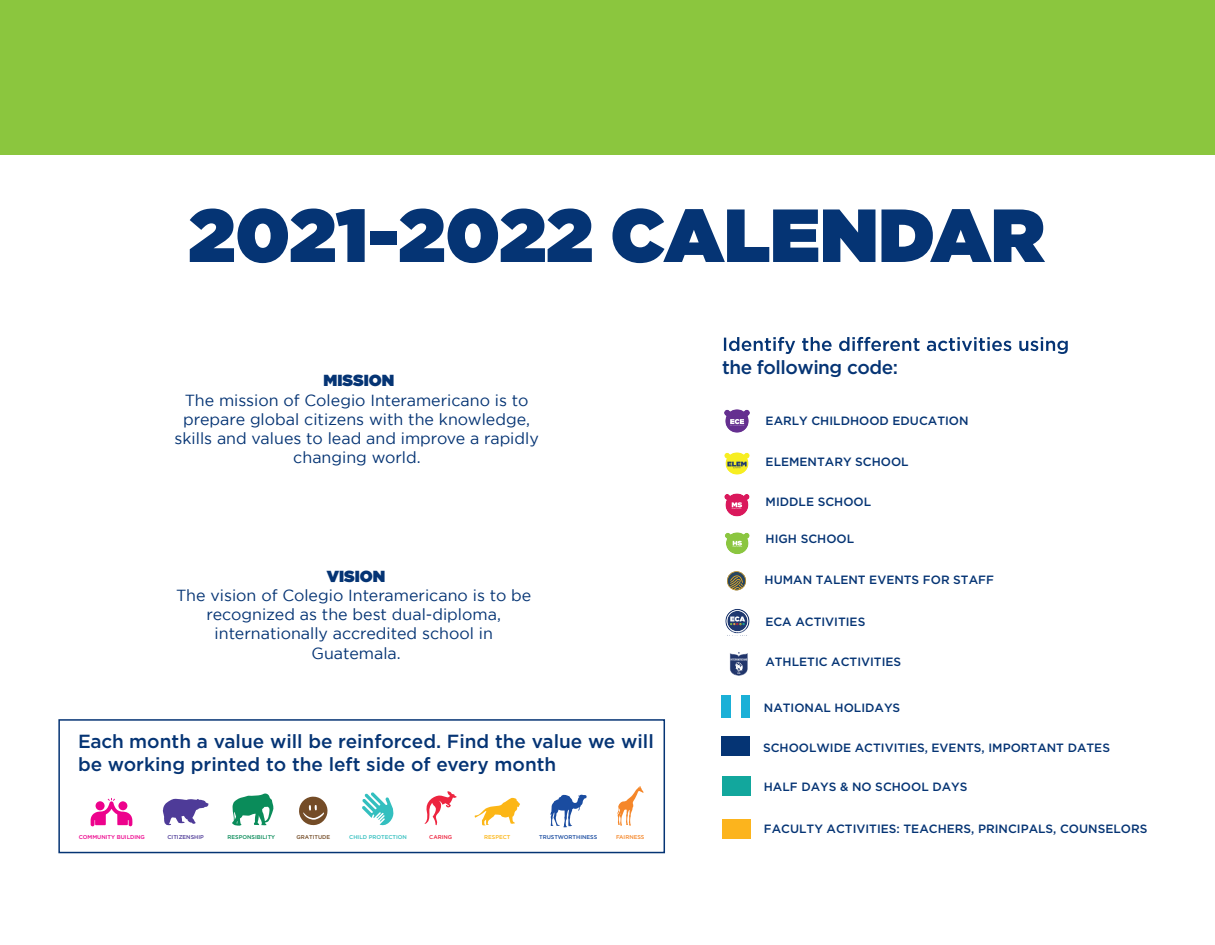
<style>
.page{position:relative;width:1215px;height:945px;background:#fff}
.page>*{position:absolute;margin:0;border:0;box-sizing:border-box;transform-origin:0 0}
.t1{font:900 75px "Gotham";color:#053474}
.t2{font:500 19.05px/22.8px "Gotham";color:#053474}
.t3{font:500 19.05px "Gotham";letter-spacing:-.025em;color:#053474}
.t4{font:16.05px/19.2px "Gotham";color:#053474;text-align:center}
.t5{font:900 16.05px "Gotham";color:#053474}
.t6{font:500 12px "Gotham";color:#053474}
.t7{font:500 5.55px "Gotham";color:#ed028c}
.t8{font:500 5.55px "Gotham";color:#33bfbf}
.t9{font:500 5.55px "Gotham";color:#1a4ca0}
.t10{font:500 5.55px "Gotham";color:#0a8c5a}
.t11{font:500 5.55px "Gotham";color:#4e3b98}
.t12{font:500 5.55px "Gotham";color:#744c27}
.t13{font:500 5.55px "Gotham";color:#f5872a}
.t14{font:500 5.55px "Gotham";color:#fcb616}
.t15{font:500 5.55px "Gotham";color:#ed243f}
</style>
<div class="page">
<div style="left:0;top:0;width:1215px;height:155px;background:#8bc63e"></div>
<svg style="left:727px;top:571px;width:19px;height:19px"></svg>
<img style="left:729px;top:652px;width:19px;height:24px">
<svg style="left:724px;top:337px;width:344px;height:17px"></svg>
<div style="left:58px;top:719px;width:607px;height:134px;border:2px solid #053474"></div>
<div style="left:741px;top:695px;width:9px;height:23px;background:#1bb0d7"></div>
<div style="left:722px;top:695px;width:9px;height:23px;background:#1bb0d7"></div>
<div style="left:722px;top:736px;width:28px;height:20px;background:#053474"></div>
<div style="left:722px;top:777px;width:29px;height:19px;background:#12a79d"></div>
<div style="left:722px;top:820px;width:29px;height:19px;background:#fcb41d"></div>
<svg style="left:163px;top:799px;width:46px;height:26px"></svg>
<svg style="left:425px;top:791px;width:32px;height:34px"></svg>
<svg style="left:617px;top:786px;width:27px;height:40px"></svg>
<svg style="left:474px;top:798px;width:46px;height:28px"></svg>
<svg style="left:232px;top:793px;width:42px;height:33px"></svg>
<svg style="left:550px;top:795px;width:37px;height:32px"></svg>
<svg style="left:90px;top:798px;width:42px;height:28px"></svg>
<svg style="left:362px;top:792px;width:32px;height:34px"></svg>
<svg style="left:299px;top:796px;width:29px;height:30px"></svg>
<img style="left:725px;top:609px;width:25px;height:27px">
<img style="left:725px;top:532px;width:25px;height:22px">
<img style="left:724px;top:493px;width:26px;height:24px">
<img style="left:724px;top:452px;width:26px;height:23px">
<img style="left:724px;top:409px;width:26px;height:24px">
<h1 class="t1" style="left:188px;top:182px;width:858px">2021-2022 CALENDAR</h1>
<h3 class="t5" style="left:324px;top:369px;width:72px">MISSION</h3>
<h3 class="t4" style="left:174px;top:390px;width:366px">The mission of Colegio Interamericano is to prepare global citizens with the knowledge, skills and values to lead and improve a rapidly changing world.</h3>
<h3 class="t5" style="left:327px;top:564px;width:60px">VISION</h3>
<h3 class="t4" style="left:176px;top:585px;width:357px">The vision of Colegio Interamericano is to be recognized as the best dual-diploma, internationally accredited school in Guatemala.</h3>
<h2 class="t2" style="left:78px;top:730px;width:577px">Each month a value will be reinforced. Find the value we will be working printed to the left side of every month</h2>
<p class="t7" style="left:79px;top:833px;width:68px">COMMUNITY BUILDING</p>
<p class="t11" style="left:168px;top:833px;width:38px">CITIZENSHIP</p>
<p class="t10" style="left:227px;top:833px;width:49px">RESPONSIBILITY</p>
<p class="t12" style="left:296px;top:833px;width:35px">GRATITUDE</p>
<p class="t8" style="left:349px;top:833px;width:59px">CHILD PROTECTION</p>
<p class="t15" style="left:429px;top:833px;width:24px">CARING</p>
<p class="t14" style="left:484px;top:833px;width:28px">RESPECT</p>
<p class="t9" style="left:539px;top:833px;width:60px">TRUSTWORTHINESS</p>
<p class="t13" style="left:616px;top:833px;width:30px">FAIRNESS</p>
<h2 class="t3" style="left:722px;top:354px;width:177px">the following code:</h2>
<p class="t6" style="left:766px;top:413px;width:205px">EARLY CHILDHOOD EDUCATION</p>
<p class="t6" style="left:766px;top:454px;width:145px">ELEMENTARY SCHOOL</p>
<p class="t6" style="left:766px;top:494px;width:107px">MIDDLE SCHOOL</p>
<p class="t6" style="left:766px;top:531px;width:90px">HIGH SCHOOL</p>
<p class="t6" style="left:765px;top:572px;width:231px">HUMAN TALENT EVENTS FOR STAFF</p>
<p class="t6" style="left:765px;top:614px;width:101px">ECA ACTIVITIES</p>
<p class="t6" style="left:765px;top:654px;width:137px">ATHLETIC ACTIVITIES</p>
<p class="t6" style="left:764px;top:700px;width:138px">NATIONAL HOLIDAYS</p>
<p class="t6" style="left:763px;top:740px;width:348px">SCHOOLWIDE ACTIVITIES, EVENTS, IMPORTANT DATES</p>
<p class="t6" style="left:764px;top:779px;width:205px">HALF DAYS &amp; NO SCHOOL DAYS</p>
<p class="t6" style="left:764px;top:821px;width:385px">FACULTY ACTIVITIES: TEACHERS, PRINCIPALS, COUNSELORS</p>
</div>
